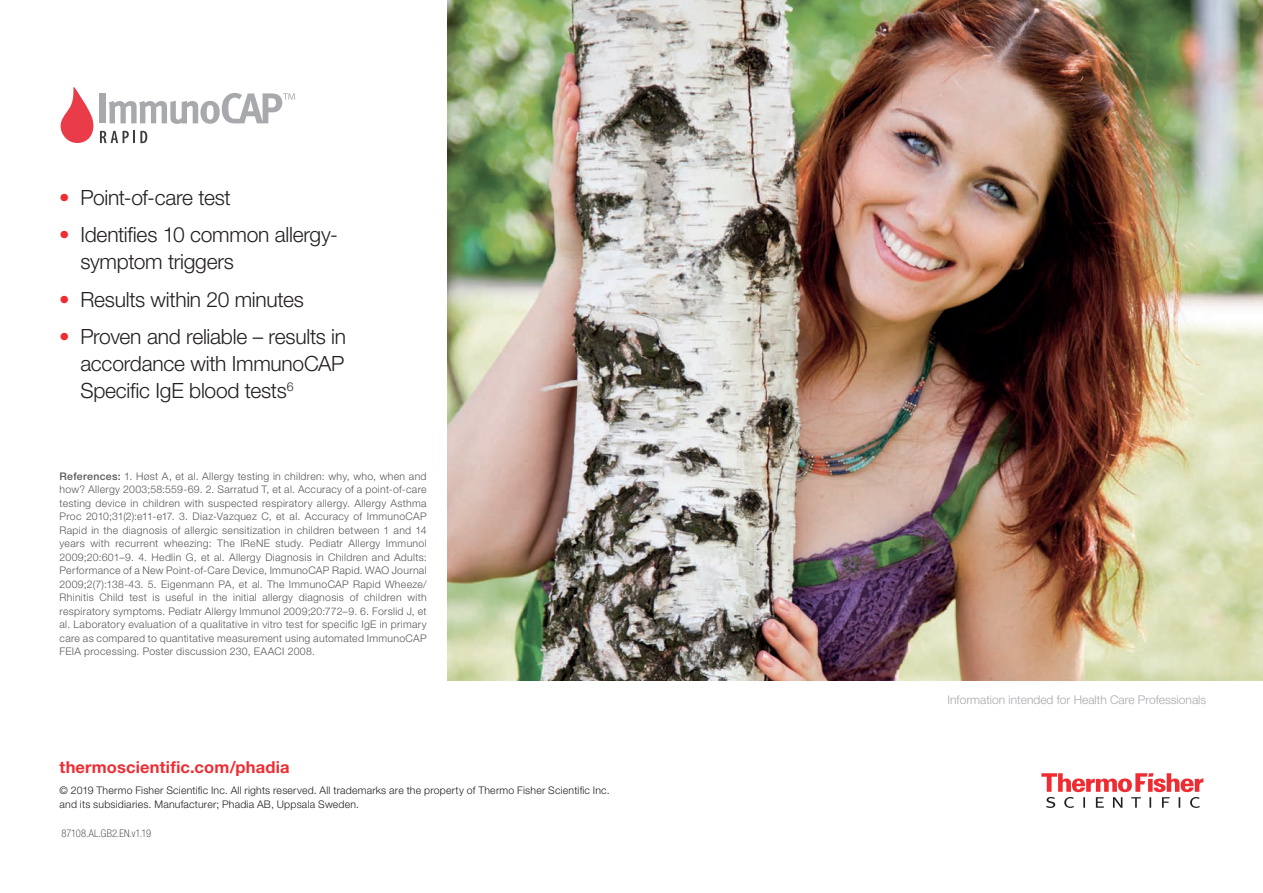
<style>
.page{position:relative;width:1263px;height:893px;background:#fff}
.page>*{position:absolute;margin:0;border:0;box-sizing:border-box;transform-origin:0 0}
.t1{font:300 21px/27px "Helvetica Neue LT Std";letter-spacing:-.015em;color:#231f20}
.t2{font:700 16.5px "Helvetica Neue LT Std";letter-spacing:.01em;color:#ee2d33}
.t3{font:300 12px "Helvetica Neue LT Std";color:#a8a9ad}
.t4{font:300 10.5px/13.5px "Helvetica Neue LT Std";letter-spacing:.03em;color:#57585a;text-align:justify}
.t5{font:300 10.5px/13.5px "Helvetica Neue LT Std";letter-spacing:.02em;color:#231f20}
.t6{font:100 condensed 10.5px "Helvetica Neue LT Std";letter-spacing:.005em;color:#231f20}
.s1{color:#ee2d33}
.s2{font-weight:500}
</style>
<div class="page">
<svg style="left:1041px;top:773px;width:162px;height:35px"></svg>
<div style="left:100px;top:94px;width:6px;height:29px;background:#a8a9ad"></div>
<svg style="left:61px;top:87px;width:32px;height:56px"></svg>
<svg style="left:100px;top:131px;width:47px;height:12px"></svg>
<svg style="left:109px;top:93px;width:186px;height:31px"></svg>
<img style="left:448px;top:0;width:815px;height:680px">
<h1 class="t1" style="left:59px;top:183px;width:173px"><span class="s1">•</span> Point-of-care test</h1>
<h1 class="t1" style="left:80px;top:221px;width:259px;text-indent:-21px"><span class="s1">•</span> Identifies 10 common allergy&shy;symptom triggers</h1>
<h1 class="t1" style="left:59px;top:285px;width:246px"><span class="s1">•</span> Results within 20 minutes</h1>
<h1 class="t1" style="left:80px;top:323px;width:267px;text-align:justify;text-indent:-21px"><span class="s1">•</span> Proven and reliable – results in accordance with ImmunoCAP Specific IgE blood tests<sup>6</sup></h1>
<p class="t4" style="left:60px;top:469px;width:369px"><span class="s2">References:</span> 1. Høst A, et al. Allergy testing in children: why, who, when and how? Allergy 2003;58:559-69. 2. Sarratud T, et al. Accuracy of a point-of-care testing device in children with suspected respiratory allergy. Allergy Asthma Proc 2010;31(2):e11-e17. 3. Diaz-Vazquez C, et al. Accuracy of ImmunoCAP Rapid in the diagnosis of allergic sensitization in children between 1 and 14 years with recurrent wheezing: The IReNE study. Pediatr Allergy Immunol 2009;20:601–9. 4. Hedlin G, et al. Allergy Diagnosis in Children and Adults:<br>Performance of a New Point-of-Care Device, ImmunoCAP Rapid. WAO Journal 2009;2(7):138-43. 5. Eigenmann PA, et al. The ImmunoCAP Rapid Wheeze/ Rhinitis Child test is useful in the initial allergy diagnosis of children with respiratory symptoms. Pediatr Allergy Immunol 2009;20:772–9. 6. Forslid J, et al. Laboratory evaluation of a qualitative in vitro test for specific IgE in primary care as compared to quantitative measurement using automated ImmunoCAP FEIA processing. Poster discussion 230, EAACI 2008.</p>
<h2 class="t2" style="left:60px;top:757px;width:232px">thermoscientific.com/phadia</h2>
<p class="t5" style="left:60px;top:784px;width:551px">© 2019 Thermo Fisher Scientific Inc. All rights reserved. All trademarks are the property of Thermo Fisher Scientific Inc. and its subsidiaries. Manufacturer; Phadia AB, Uppsala Sweden.</p>
<p class="t6" style="left:61px;top:827px;width:91px">87108.AL.GB2.EN.v1.19</p>
<p class="t3" style="left:947px;top:692px;width:260px">Information intended for Health Care Professionals</p>
</div>
